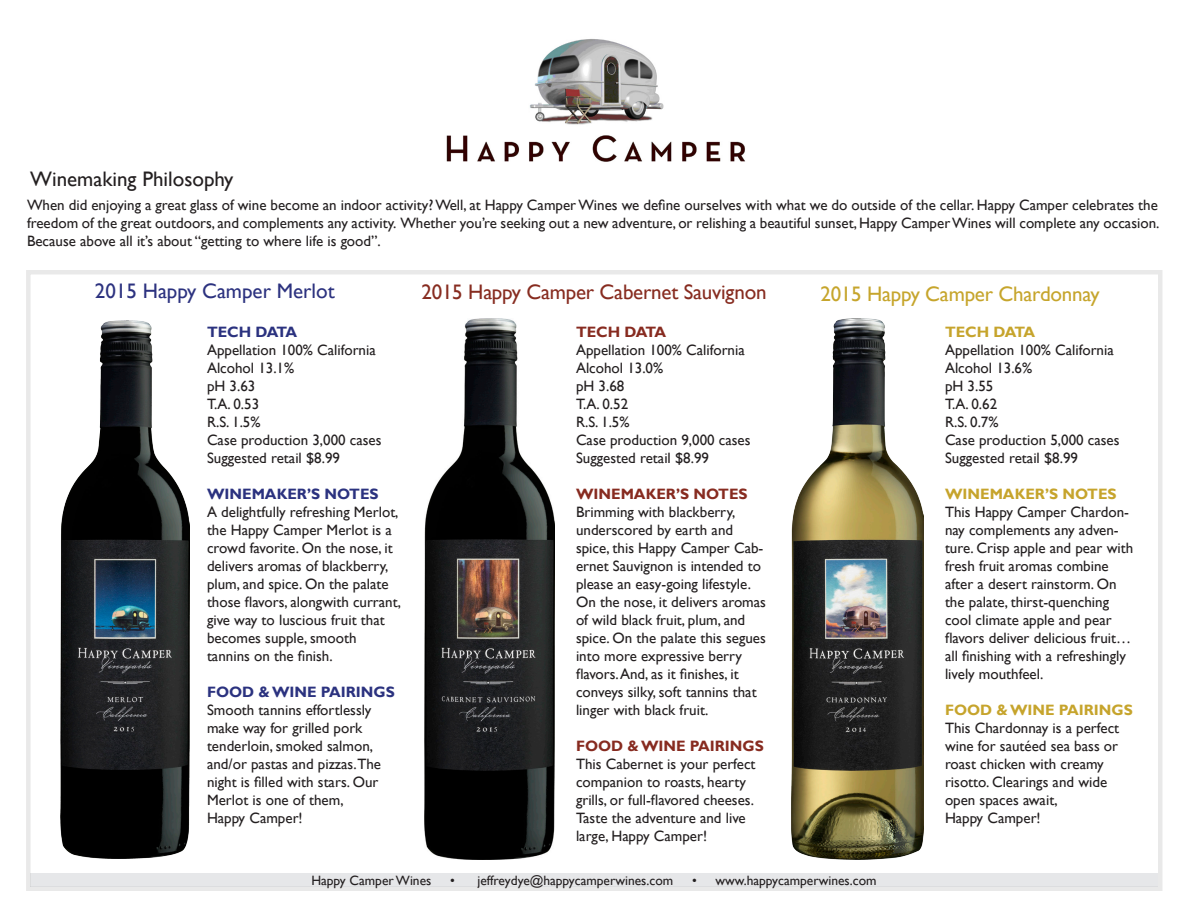
<style>
.page{position:relative;width:1188px;height:918px;background:#fff}
.page>*{position:absolute;margin:0;border:0;box-sizing:border-box;transform-origin:0 0}
.t1{font:21px "Gill Sans";letter-spacing:-.01em;color:#872c20}
.t2{font:21px "Gill Sans";letter-spacing:-.01em;color:#c6a52c}
.t3{font:21px "Gill Sans";color:#2c327f}
.t4{font:21px "Gill Sans";color:#231f20}
.t5{font:15px/18px "Gill Sans";color:#231f20}
.t6{font:700 15px "Gill Sans";color:#2b327f}
.t7{font:700 15px "Gill Sans";color:#872b20}
.t8{font:700 15px "Gill Sans";color:#c6a42c}
.t9{font:700 15px "Gill Sans";letter-spacing:-.03em;color:#2b327f}
.t10{font:700 15px "Gill Sans";letter-spacing:-.03em;color:#872b20}
.t11{font:700 15px "Gill Sans";letter-spacing:-.03em;color:#c6a42c}
.t12{font:13.5px "Gill Sans";color:#231f20}
</style>
<div class="page">
<div style="left:31px;top:873px;width:1127px;height:13px;background:#e6e7e9"></div>
<img style="left:60px;top:321px;width:130px;height:537px">
<img style="left:424px;top:319px;width:131px;height:541px">
<img style="left:791px;top:318px;width:133px;height:541px">
<img style="left:446px;top:39px;width:299px;height:123px">
<p class="t4" style="left:30px;top:167px;width:205px">Winemaking Philosophy</p>
<p class="t5" style="left:27px;top:196px;width:1134px;text-align:justify">When did enjoying a great glass of wine become an indoor activity? Well, at Happy Camper Wines we define ourselves with what we do outside of the cellar. Happy Camper celebrates the freedom of the great outdoors, and complements any activity. Whether you’re seeking out a new adventure, or relishing a beautiful sunset, Happy Camper Wines will complete any occasion.<br>Because above all it’s about “getting to where life is good”.</p>
<p class="t3" style="left:95px;top:279px;width:241px">2015 Happy Camper Merlot</p>
<p class="t1" style="left:421px;top:280px;width:347px">2015 Happy Camper Cabernet Sauvignon</p>
<p class="t2" style="left:820px;top:281px;width:281px">2015 Happy Camper Chardonnay</p>
<p class="t9" style="left:207px;top:323px;width:92px">TECH DATA</p>
<p class="t5" style="left:207px;top:341px;width:170px">Appellation 100% California</p>
<p class="t5" style="left:207px;top:359px;width:89px">Alcohol 13.1%</p>
<p class="t5" style="left:207px;top:377px;width:50px">pH 3.63</p>
<p class="t5" style="left:207px;top:395px;width:54px">T.A. 0.53</p>
<p class="t5" style="left:207px;top:413px;width:55px">R.S. 1.5%</p>
<p class="t5" style="left:207px;top:431px;width:176px">Case production 3,000 cases</p>
<p class="t5" style="left:207px;top:449px;width:135px">Suggested retail $8.99</p>
<p class="t6" style="left:207px;top:485px;width:173px">WINEMAKER’S NOTES</p>
<p class="t5" style="left:207px;top:503px;width:196px">A delightfully refreshing Merlot, the Happy Camper Merlot is a crowd favorite. On the nose, it delivers aromas of blackberry, plum, and spice. On the palate those flavors, alongwith currant, give way to luscious fruit that becomes supple, smooth</p>
<p class="t5" style="left:207px;top:647px;width:127px">tannins on the finish.</p>
<p class="t6" style="left:207px;top:683px;width:189px">FOOD &amp; WINE PAIRINGS</p>
<p class="t5" style="left:207px;top:701px;width:166px">Smooth tannins effortlessly make way for grilled pork</p>
<p class="t5" style="left:207px;top:737px;width:168px">tenderloin, smoked salmon,</p>
<p class="t5" style="left:207px;top:755px;width:176px">and/or pastas and pizzas.The night is filled with stars. Our<br>Merlot is one of them,</p>
<p class="t5" style="left:207px;top:809px;width:97px">Happy Camper!</p>
<p class="t10" style="left:576px;top:323px;width:92px">TECH DATA</p>
<p class="t5" style="left:576px;top:342px;width:170px">Appellation 100% California</p>
<p class="t5" style="left:576px;top:360px;width:89px">Alcohol 13.0%</p>
<p class="t5" style="left:576px;top:378px;width:50px">pH 3.68</p>
<p class="t5" style="left:576px;top:396px;width:54px">T.A. 0.52</p>
<p class="t5" style="left:576px;top:414px;width:55px">R.S. 1.5%</p>
<p class="t5" style="left:576px;top:432px;width:176px">Case production 9,000 cases</p>
<p class="t5" style="left:576px;top:450px;width:135px">Suggested retail $8.99</p>
<p class="t7" style="left:576px;top:485px;width:173px">WINEMAKER’S NOTES</p>
<p class="t5" style="left:576px;top:504px;width:161px">Brimming with blackberry,</p>
<p class="t5" style="left:576px;top:522px;width:192px">underscored by earth and spice, this Happy Camper Cab&shy;ernet Sauvignon is intended to please an easy-going lifestyle.<br>On the nose, it delivers aromas of wild black fruit, plum, and spice. On the palate this segues into more expressive berry flavors. And, as it finishes, it conveys silky, soft tannins that linger with black fruit.</p>
<p class="t7" style="left:576px;top:737px;width:189px">FOOD &amp; WINE PAIRINGS</p>
<p class="t5" style="left:576px;top:756px;width:181px">This Cabernet is your perfect companion to roasts, hearty grills, or full-flavored cheeses.</p>
<p class="t5" style="left:576px;top:810px;width:171px">Taste the adventure and live large, Happy Camper!</p>
<p class="t12" style="left:311px;top:873px;width:121px">Happy Camper Wines</p>
<p class="t12" style="left:450px;top:873px;width:225px">• jeffreydye@happycamperwines.com</p>
<p class="t12" style="left:692px;top:873px;width:186px">• www.happycamperwines.com</p>
<p class="t11" style="left:945px;top:323px;width:92px">TECH DATA</p>
<p class="t5" style="left:945px;top:341px;width:170px">Appellation 100% California</p>
<p class="t5" style="left:945px;top:359px;width:89px">Alcohol 13.6%</p>
<p class="t5" style="left:945px;top:377px;width:50px">pH 3.55</p>
<p class="t5" style="left:945px;top:395px;width:54px">T.A. 0.62</p>
<p class="t5" style="left:945px;top:413px;width:55px">R.S. 0.7%</p>
<p class="t5" style="left:945px;top:431px;width:176px">Case production 5,000 cases</p>
<p class="t5" style="left:945px;top:449px;width:135px">Suggested retail $8.99</p>
<p class="t8" style="left:945px;top:485px;width:173px">WINEMAKER’S NOTES</p>
<p class="t5" style="left:945px;top:503px;width:190px">This Happy Camper Chardon&shy;nay complements any adven&shy;ture. Crisp apple and pear with fresh fruit aromas combine after a desert rainstorm. On the palate, thirst-quenching cool climate apple and pear flavors deliver delicious fruit… all finishing with a refreshingly lively mouthfeel.</p>
<p class="t8" style="left:945px;top:701px;width:189px">FOOD &amp; WINE PAIRINGS</p>
<p class="t5" style="left:945px;top:719px;width:176px;text-align:justify">This Chardonnay is a perfect wine for sautéed sea bass or roast chicken with creamy</p>
<p class="t5" style="left:945px;top:773px;width:164px">risotto. Clearings and wide open spaces await,</p>
<p class="t5" style="left:945px;top:809px;width:97px">Happy Camper!</p>
</div>
